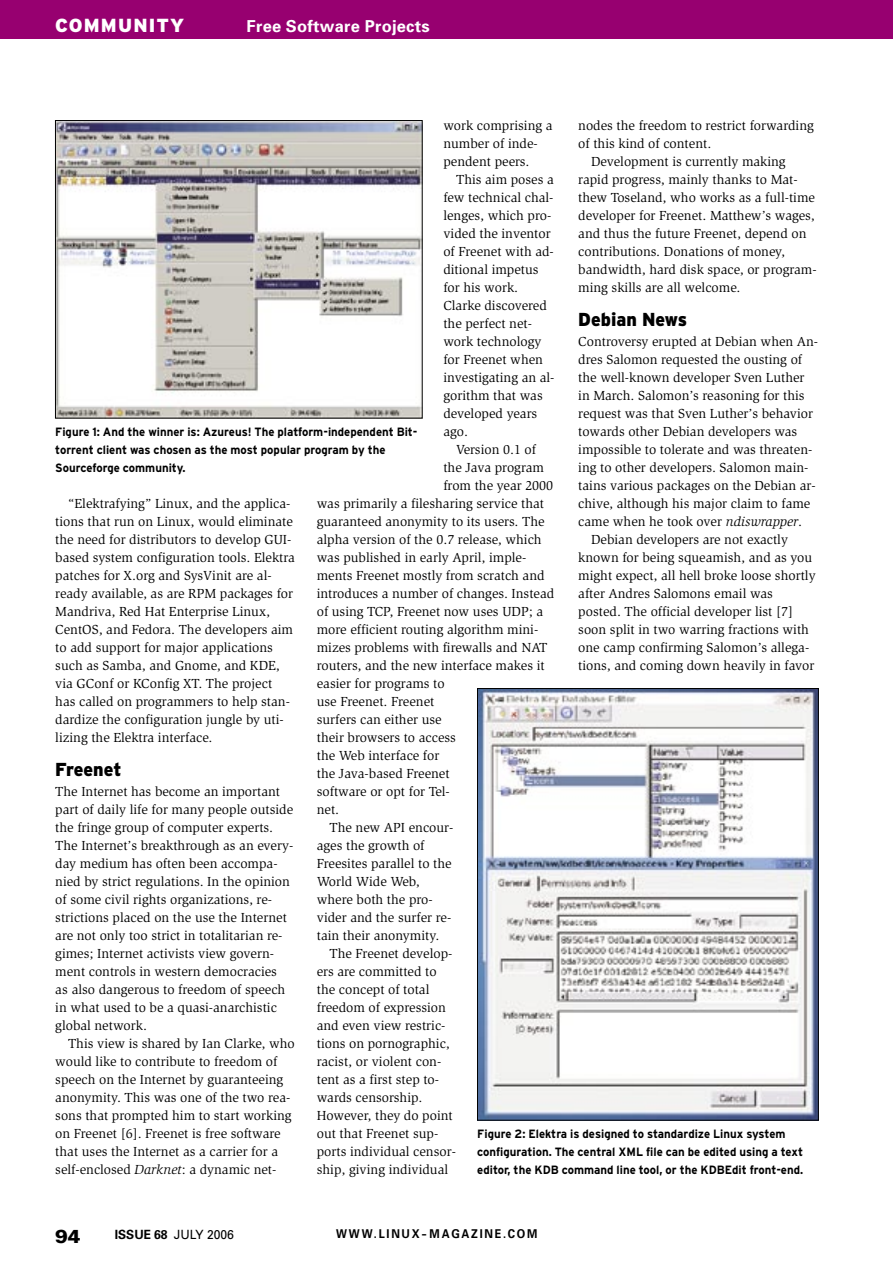
<style>
.page{position:relative;width:893px;height:1263px;background:#fff}
.page>*{position:absolute;margin:0;border:0;box-sizing:border-box;transform-origin:0 0}
._95_R{font:900 18.9px "Interstate";letter-spacing:.06em;color:#fff}
.Pagina{font:900 18.9px "Univers";color:#000}
._19_ZT{font:900 18.75px "Interstate";color:#000;scale:.95 1}
._95_RSW{font:700 16.5px "Univers";letter-spacing:.015em;color:#fff}
._10_L{font:13.5px/18px "Slimbach";color:#000}
._11_L_ohne{font:13.5px/18px "Slimbach";color:#000}
.Marginalie{font:12.75px "Univers";color:#000;scale:.95 1}
.Maginalie_URL{font:700 12.15px "Univers";letter-spacing:.16em;color:#000;scale:.9 1}
._50_B{font:700 12px/18px "Interstate";color:#000;scale:.95 1}
.s1{font-style:italic}
.s2{font-weight:700}
</style>
<div class="page">
<img style="left:57px;top:122px;width:363px;height:294px">
<div style="left:55px;top:120px;width:367px;height:298px;border:1px solid #000"></div>
<img style="left:479px;top:690px;width:338px;height:428px">
<div style="left:477px;top:688px;width:342px;height:432px;border:1px solid #000"></div>
<div style="left:0;top:0;width:893px;height:38px;background:#970070"></div>
<p class="_95_R" style="left:55px;top:15px;width:131px">COMMUNITY</p>
<p class="_95_RSW" style="left:247px;top:16px;width:185px">Free Software Projects</p>
<p class="_10_L" style="left:578px;top:117px;width:237px">nodes the freedom to restrict forwarding of this kind of content.</p>
<p class="_10_L" style="left:578px;top:153px;width:240px;text-indent:13px">Development is currently making rapid progress, mainly thanks to Mat&shy;thew Toseland, who works as a full-time developer for Freenet. Matthew’s wages, and thus the future Freenet, depend on contributions. Donations of money, bandwidth, hard disk space, or program&shy;ming skills are all welcome.</p>
<p class="_19_ZT" style="left:578px;top:309px;width:116px">Debian News</p>
<p class="_11_L_ohne" style="left:578px;top:333px;width:241px">Controversy erupted at Debian when An&shy;dres Salomon requested the ousting of the well-known developer Sven Luther in March. Salomon’s reasoning for this request was that Sven Luther’s behavior towards other Debian developers was impossible to tolerate and was threaten&shy;ing to other developers. Salomon main&shy;tains various packages on the Debian ar&shy;chive, although his major claim to fame came when he took over <span class="s1">ndiswrapper</span>.</p>
<p class="_10_L" style="left:578px;top:531px;width:239px;text-indent:13px">Debian developers are not exactly known for being squeamish, and as you might expect, all hell broke loose shortly after Andres Salomons email was posted. The official developer list [7] soon split in two warring fractions with one camp confirming Salomon’s allega&shy;tions, and coming down heavily in favor</p>
<p class="_10_L" style="left:443px;top:117px;width:111px">work comprising a number of inde&shy;pendent peers.</p>
<p class="_10_L" style="left:443px;top:171px;width:113px;text-indent:13px">This aim poses a few technical chal&shy;lenges, which pro&shy;vided the inventor of Freenet with ad&shy;ditional impetus for his work.<br>Clarke discovered the perfect net&shy;work technology for Freenet when investigating an al&shy;gorithm that was developed years ago.</p>
<p class="_10_L" style="left:456px;top:441px;width:81px">Version 0.1 of</p>
<p class="_10_L" style="left:443px;top:459px;width:102px">the Java program</p>
<p class="_10_L" style="left:443px;top:477px;width:111px">from the year 2000</p>
<p class="_10_L" style="left:317px;top:495px;width:229px">was primarily a filesharing service that</p>
<p class="_10_L" style="left:317px;top:513px;width:229px">guaranteed anonymity to its users. The</p>
<p class="_10_L" style="left:317px;top:531px;width:226px">alpha version of the 0.7 release, which</p>
<p class="_10_L" style="left:317px;top:549px;width:211px">was published in early April, imple-</p>
<p class="_10_L" style="left:317px;top:567px;width:229px">ments Freenet mostly from scratch and</p>
<p class="_10_L" style="left:317px;top:585px;width:239px">introduces a number of changes. Instead</p>
<p class="_10_L" style="left:317px;top:603px;width:228px">of using TCP, Freenet now uses UDP; a</p>
<p class="_10_L" style="left:317px;top:621px;width:223px">more efficient routing algorithm mini-</p>
<p class="_10_L" style="left:317px;top:639px;width:232px">mizes problems with firewalls and NAT</p>
<p class="_10_L" style="left:317px;top:657px;width:229px">routers, and the new interface makes it</p>
<p class="_10_L" style="left:317px;top:675px;width:129px">easier for programs to</p>
<p class="_10_L" style="left:317px;top:693px;width:119px">use Freenet. Freenet</p>
<p class="_10_L" style="left:317px;top:711px;width:126px">surfers can either use</p>
<p class="_10_L" style="left:317px;top:729px;width:141px">their browsers to access</p>
<p class="_10_L" style="left:317px;top:747px;width:124px">the Web interface for</p>
<p class="_10_L" style="left:317px;top:765px;width:134px">the Java-based Freenet</p>
<p class="_10_L" style="left:317px;top:783px;width:135px">software or opt for Tel-</p>
<p class="_10_L" style="left:317px;top:801px;width:24px">net.</p>
<p class="_10_L" style="left:317px;top:819px;width:138px;text-indent:13px">The new API encour&shy;ages the growth of<br>Freesites parallel to the<br>World Wide Web, where both the pro&shy;vider and the surfer re&shy;tain their anonymity.</p>
<p class="_10_L" style="left:317px;top:945px;width:141px;text-indent:13px">The Freenet develop&shy;ers are committed to the concept of total freedom of expression and even view restric&shy;tions on pornographic, racist, or violent con&shy;tent as a first step to&shy;wards censorship.<br>However, they do point out that Freenet sup&shy;ports individual censor&shy;ship, giving individual</p>
<p class="_50_B" style="left:55px;top:423px;width:383px">Figure 1: And the winner is: Azureus! The platform-independent Bit&shy;torrent client was chosen as the most popular program by the<br>Sourceforge community.</p>
<p class="_10_L" style="left:55px;top:495px;width:241px;text-indent:13px">“Elektrafying” Linux, and the applica&shy;tions that run on Linux, would eliminate the need for distributors to develop GUI&shy;based system configuration tools. Elektra patches for X.org and SysVinit are al&shy;ready available, as are RPM packages for Mandriva, Red Hat Enterprise Linux, CentOS, and Fedora. The developers aim to add support for major applications such as Samba, and Gnome, and KDE, via GConf or KConfig XT. The project has called on programmers to help stan&shy;dardize the configuration jungle by uti&shy;lizing the Elektra interface.</p>
<p class="_19_ZT" style="left:55px;top:759px;width:71px">Freenet</p>
<p class="_11_L_ohne" style="left:55px;top:783px;width:240px">The Internet has become an important part of daily life for many people outside the fringe group of computer experts.<br>The Internet’s breakthrough as an every&shy;day medium has often been accompa&shy;nied by strict regulations. In the opinion of some civil rights organizations, re&shy;strictions placed on the use the Internet are not only too strict in totalitarian re&shy;gimes; Internet activists view govern&shy;ment controls in western democracies<br>as also dangerous to freedom of speech in what used to be a quasi-anarchistic global network.</p>
<p class="_10_L" style="left:55px;top:1035px;width:241px;text-indent:13px">This view is shared by Ian Clarke, who would like to contribute to freedom of speech on the Internet by guaranteeing anonymity. This was one of the two rea&shy;sons that prompted him to start working on Freenet [6]. Freenet is free software that uses the Internet as a carrier for a self-enclosed <span class="s1">Darknet</span>: a dynamic net-</p>
<p class="_50_B" style="left:477px;top:1125px;width:345px">Figure 2: Elektra is designed to standardize Linux system configuration. The central XML file can be edited using a text editor, the KDB command line tool, or the KDBEdit front-end.</p>
<p class="Pagina" style="left:55px;top:1225px;width:27px">94</p>
<p class="Marginalie" style="left:115px;top:1226px;width:127px"><span class="s2">ISSUE 68</span> JULY 2006</p>
<p class="Maginalie_URL" style="left:336px;top:1226px;width:225px">WWW.LINUX-MAGAZINE.COM</p>
</div>
